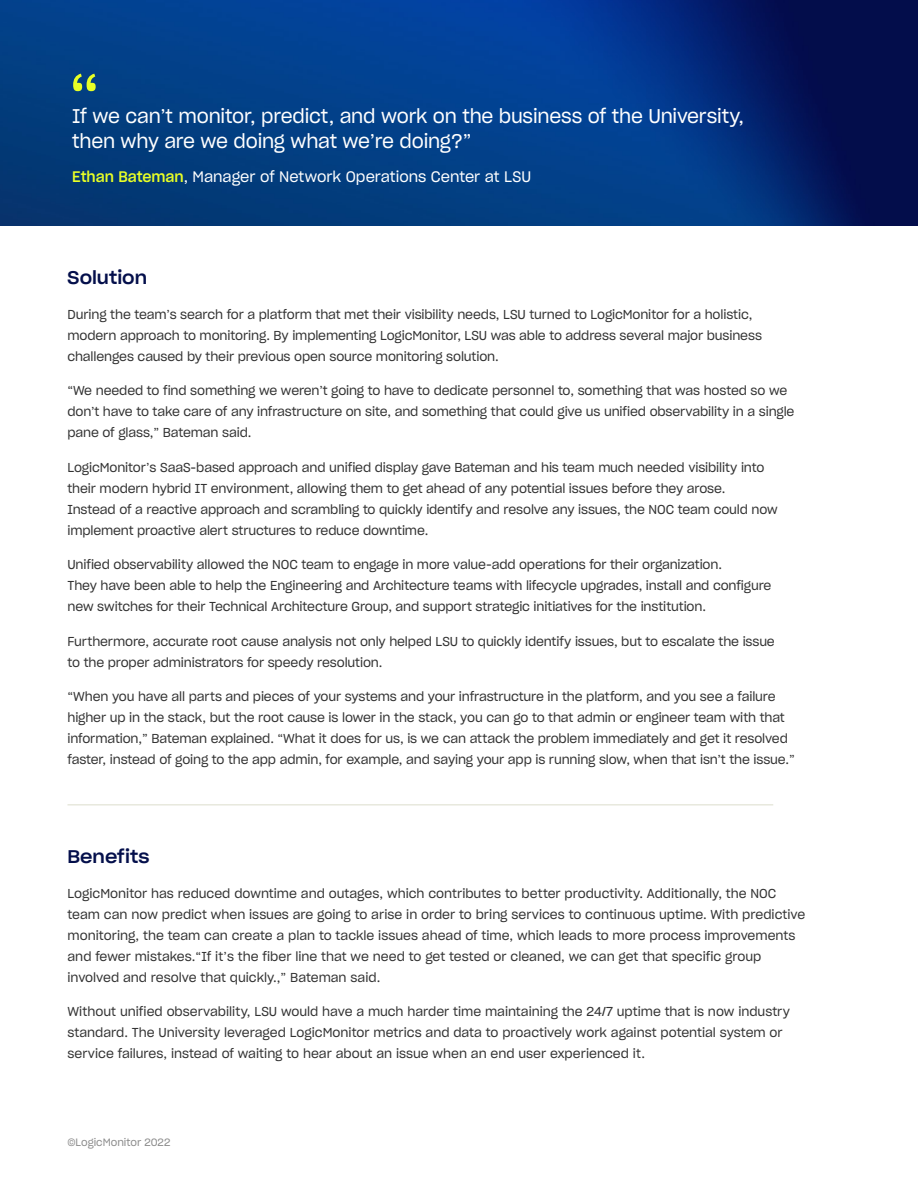
<style>
.page{position:relative;width:918px;height:1188px;background:#fff}
.page>*{position:absolute;margin:0;border:0;box-sizing:border-box;transform-origin:0 0}
.t1{font:67.5px "Sharp Grotesk Book 21";color:#e8ff26}
.t2{font:19.5px/24.8px "Sharp Grotesk Book 19";letter-spacing:-.01em;color:#fff}
.t3{font:18px "Sharp Grotesk Medium 21";color:#040f4b}
.t4{font:15px "Sharp Grotesk Book 19";letter-spacing:-.005em;color:#fff}
.t5{font:12.75px/21px "Sharp Grotesk Book 19";letter-spacing:-.01em;color:#333}
.t6{font:10.5px "Sharp Grotesk Book 19";color:#8c8c8c}
.s1{font-family:"Sharp Grotesk Medium 19";color:#e8ff26}
</style>
<div class="page">
<img style="left:0;top:0;width:918px;height:226px">
<hr style="left:68px;top:805px;width:705px;height:1px;background:#dcddcc">
<h1 class="t1" style="left:68px;top:43px;width:35px">“</h1>
<h2 class="t2" style="left:72px;top:104px;width:674px">If we can’t monitor, predict, and work on the business of the University, then why are we doing what we’re doing?”</h2>
<p class="t4" style="left:72px;top:165px;width:460px"><span class="s1">Ethan Bateman</span>, Manager of Network Operations Center at LSU</p>
<h3 class="t3" style="left:68px;top:263px;width:81px">Solution</h3>
<p class="t5" style="left:68px;top:303px;width:696px">During the team’s search for a platform that met their visibility needs, LSU turned to LogicMonitor for a holistic, modern approach to monitoring. By implementing LogicMonitor, LSU was able to address several major business challenges caused by their previous open source monitoring solution.</p>
<p class="t5" style="left:68px;top:380px;width:728px">“We needed to find something we weren’t going to have to dedicate personnel to, something that was hosted so we don’t have to take care of any infrastructure on site, and something that could give us unified observability in a single pane of glass,” Bateman said.</p>
<p class="t5" style="left:68px;top:456px;width:712px">LogicMonitor’s SaaS-based approach and unified display gave Bateman and his team much needed visibility into their modern hybrid IT environment, allowing them to get ahead of any potential issues before they arose.<br>Instead of a reactive approach and scrambling to quickly identify and resolve any issues, the NOC team could now implement proactive alert structures to reduce downtime.</p>
<p class="t5" style="left:68px;top:554px;width:705px">Unified observability allowed the NOC team to engage in more value-add operations for their organization.<br>They have been able to help the Engineering and Architecture teams with lifecycle upgrades, install and configure new switches for their Technical Architecture Group, and support strategic initiatives for the institution.</p>
<p class="t5" style="left:68px;top:630px;width:709px">Furthermore, accurate root cause analysis not only helped LSU to quickly identify issues, but to escalate the issue to the proper administrators for speedy resolution.</p>
<p class="t5" style="left:68px;top:686px;width:729px">“When you have all parts and pieces of your systems and your infrastructure in the platform, and you see a failure higher up in the stack, but the root cause is lower in the stack, you can go to that admin or engineer team with that information,” Bateman explained. “What it does for us, is we can attack the problem immediately and get it resolved faster, instead of going to the app admin, for example, and saying your app is running slow, when that isn’t the issue.”</p>
<h3 class="t3" style="left:68px;top:842px;width:84px">Benefits</h3>
<p class="t5" style="left:68px;top:882px;width:739px">LogicMonitor has reduced downtime and outages, which contributes to better productivity. Additionally, the NOC team can now predict when issues are going to arise in order to bring services to continuous uptime. With predictive monitoring, the team can create a plan to tackle issues ahead of time, which leads to more process improvements and fewer mistakes.“If it’s the fiber line that we need to get tested or cleaned, we can get that specific group involved and resolve that quickly.,” Bateman said.</p>
<p class="t5" style="left:68px;top:1001px;width:724px">Without unified observability, LSU would have a much harder time maintaining the 24/7 uptime that is now industry standard. The University leveraged LogicMonitor metrics and data to proactively work against potential system or service failures, instead of waiting to hear about an issue when an end user experienced it.</p>
<p class="t6" style="left:68px;top:1134px;width:104px">©LogicMonitor 2022</p>
</div>
